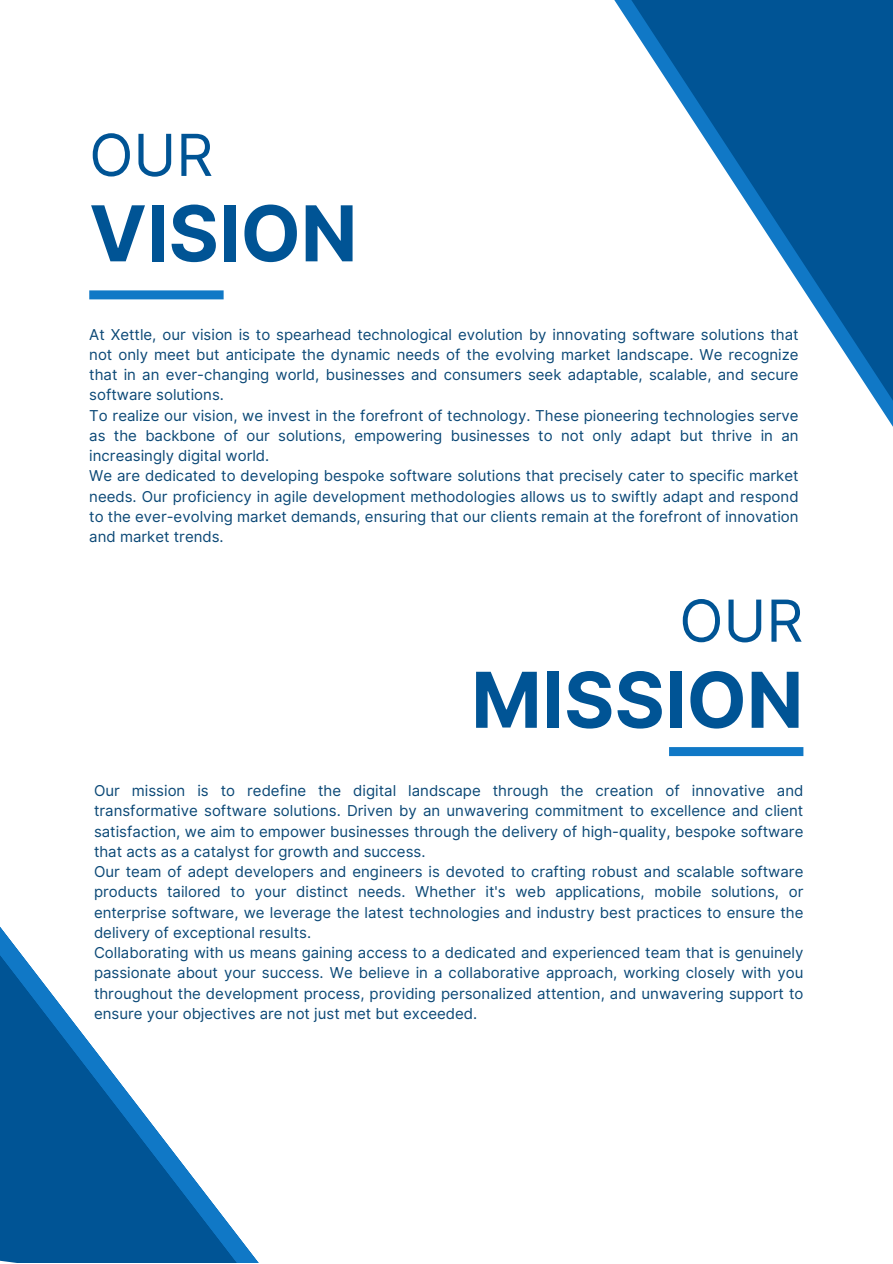
<style>
.page{position:relative;width:893px;height:1264px;background:#fff}
.page>*{position:absolute;margin:0;border:0;box-sizing:border-box;transform-origin:0 0}
.t1{font:700 76.95px "Inter";color:#005495}
.t2{font:57.9px "Inter";color:#005495}
.t3{font:15px/20.2px "Inter";color:#0b4876;text-align:justify}
</style>
<div class="page">
<div style="left:89px;top:290px;width:134px;height:9px;background:#1078c6"></div>
<svg style="left:614px;top:0;width:278px;height:425px"></svg>
<svg style="left:0;top:927px;width:258px;height:335px"></svg>
<div style="left:669px;top:747px;width:134px;height:9px;background:#1078c6"></div>
<p class="t2" style="left:89px;top:120px;width:125px">OUR</p>
<p class="t1" style="left:89px;top:187px;width:270px">VISION</p>
<p class="t3" style="left:89px;top:324px;width:710px">At Xettle, our vision is to spearhead technological evolution by innovating software solutions that not only meet but anticipate the dynamic needs of the evolving market landscape. We recognize that in an ever-changing world, businesses and consumers seek adaptable, scalable, and secure software solutions.</p>
<p class="t3" style="left:89px;top:405px;width:710px">To realize our vision, we invest in the forefront of technology. These pioneering technologies serve as the backbone of our solutions, empowering businesses to not only adapt but thrive in an increasingly digital world.</p>
<p class="t3" style="left:89px;top:466px;width:710px">We are dedicated to developing bespoke software solutions that precisely cater to specific market needs. Our proficiency in agile development methodologies allows us to swiftly adapt and respond to the ever-evolving market demands, ensuring that our clients remain at the forefront of innovation and market trends.</p>
<p class="t2" style="left:679px;top:586px;width:125px">OUR</p>
<p class="t1" style="left:471px;top:653px;width:333px">MISSION</p>
<p class="t3" style="left:94px;top:780px;width:710px">Our mission is to redefine the digital landscape through the creation of innovative and transformative software solutions. Driven by an unwavering commitment to excellence and client satisfaction, we aim to empower businesses through the delivery of high-quality, bespoke software that acts as a catalyst for growth and success.</p>
<p class="t3" style="left:94px;top:861px;width:710px">Our team of adept developers and engineers is devoted to crafting robust and scalable software products tailored to your distinct needs. Whether it's web applications, mobile solutions, or enterprise software, we leverage the latest technologies and industry best practices to ensure the delivery of exceptional results.</p>
<p class="t3" style="left:94px;top:942px;width:710px">Collaborating with us means gaining access to a dedicated and experienced team that is genuinely passionate about your success. We believe in a collaborative approach, working closely with you throughout the development process, providing personalized attention, and unwavering support to ensure your objectives are not just met but exceeded.</p>
</div>
